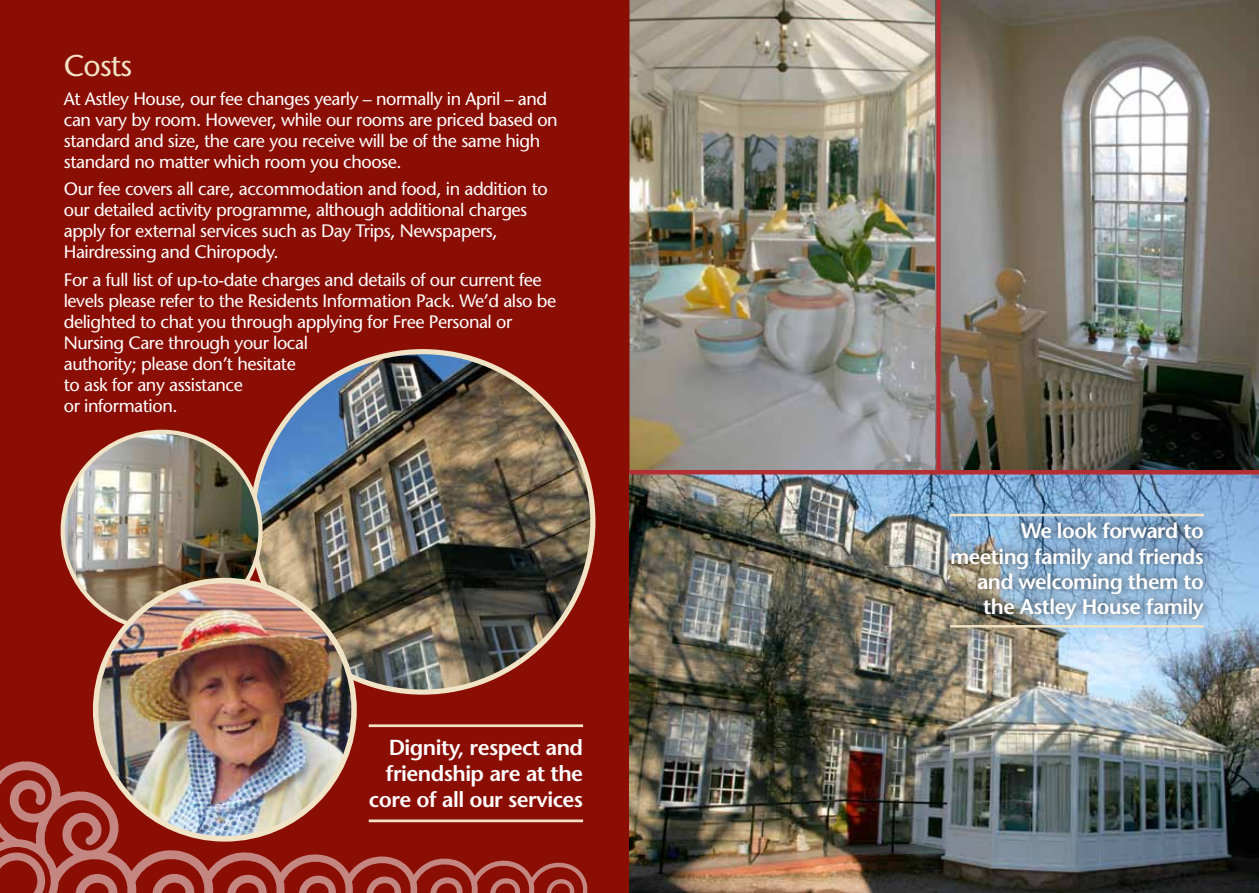
<style>
.page{position:relative;width:1259px;height:893px;background:#fff}
.page>*{position:absolute;margin:0;border:0;box-sizing:border-box;transform-origin:0 0}
.t1{font:30px "Stone Sans";letter-spacing:-.025em;color:#f1e3c5}
.t2{font:600 21.75px/25.8px "Stone Sans";letter-spacing:-.025em;color:#fff;text-align:right}
.t3{font:600 21.15px/25.2px "Stone Sans";letter-spacing:-.025em;color:#fff;text-align:right}
.t4{font:18px/21px "Stone Sans";letter-spacing:-.025em;color:#fff}
</style>
<div class="page">
<div style="left:0;top:0;width:629px;height:893px;background:#8b0e04"></div>
<img style="left:629px;top:0;width:306px;height:470px">
<img style="left:935px;top:0;width:324px;height:470px">
<img style="left:629px;top:474px;width:630px;height:419px">
<hr style="left:629px;top:470px;width:630px;height:4px;background:#b42e34">
<div style="left:936px;top:0;width:5px;height:470px;background:#b42e34"></div>
<svg style="left:0;top:760px;width:588px;height:133px"></svg>
<svg style="left:0;top:852px;width:45px;height:41px"></svg>
<div style="left:939px;top:510px;width:274px;height:119px;background:#231f20;opacity:.95"></div>
<hr style="left:950px;top:625px;width:254px;height:3px;background:#f1e3c5">
<hr style="left:950px;top:514px;width:254px;height:2px;background:#f1e3c5">
<img style="left:252px;top:352px;width:341px;height:340px;border-radius:170px">
<img style="left:63px;top:432px;width:197px;height:197px;border-radius:99px">
<hr style="left:369px;top:819px;width:214px;height:3px;background:#f1e3c5">
<hr style="left:369px;top:724px;width:214px;height:3px;background:#f1e3c5">
<img style="left:96px;top:580px;width:258px;height:259px;border-radius:129px">
<h1 class="t1" style="left:64px;top:47px;width:70px">Costs</h1>
<p class="t4" style="left:64px;top:88px;width:495px">At Astley House, our fee changes yearly – normally in April – and can vary by room. However, while our rooms are priced based on standard and size, the care you receive will be of the same high standard no matter which room you choose.</p>
<p class="t4" style="left:64px;top:179px;width:485px">Our fee covers all care, accommodation and food, in addition to our detailed activity programme, although additional charges apply for external services such as Day Trips, Newspapers, Hairdressing and Chiropody.</p>
<p class="t4" style="left:64px;top:269px;width:494px">For a full list of up-to-date charges and details of our current fee levels please refer to the Residents Information Pack. We’d also be delighted to chat you through applying for Free Personal or Nursing Care through your local<br>authority; please don’t hesitate<br>to ask for any assistance<br>or information.</p>
<p class="t2" style="left:369px;top:734px;width:216px">Dignity, respect and friendship are at the core of all our services</p>
<p class="t3" style="left:950px;top:518px;width:255px">We look forward to meeting family and friends and welcoming them to the Astley House family</p>
</div>
